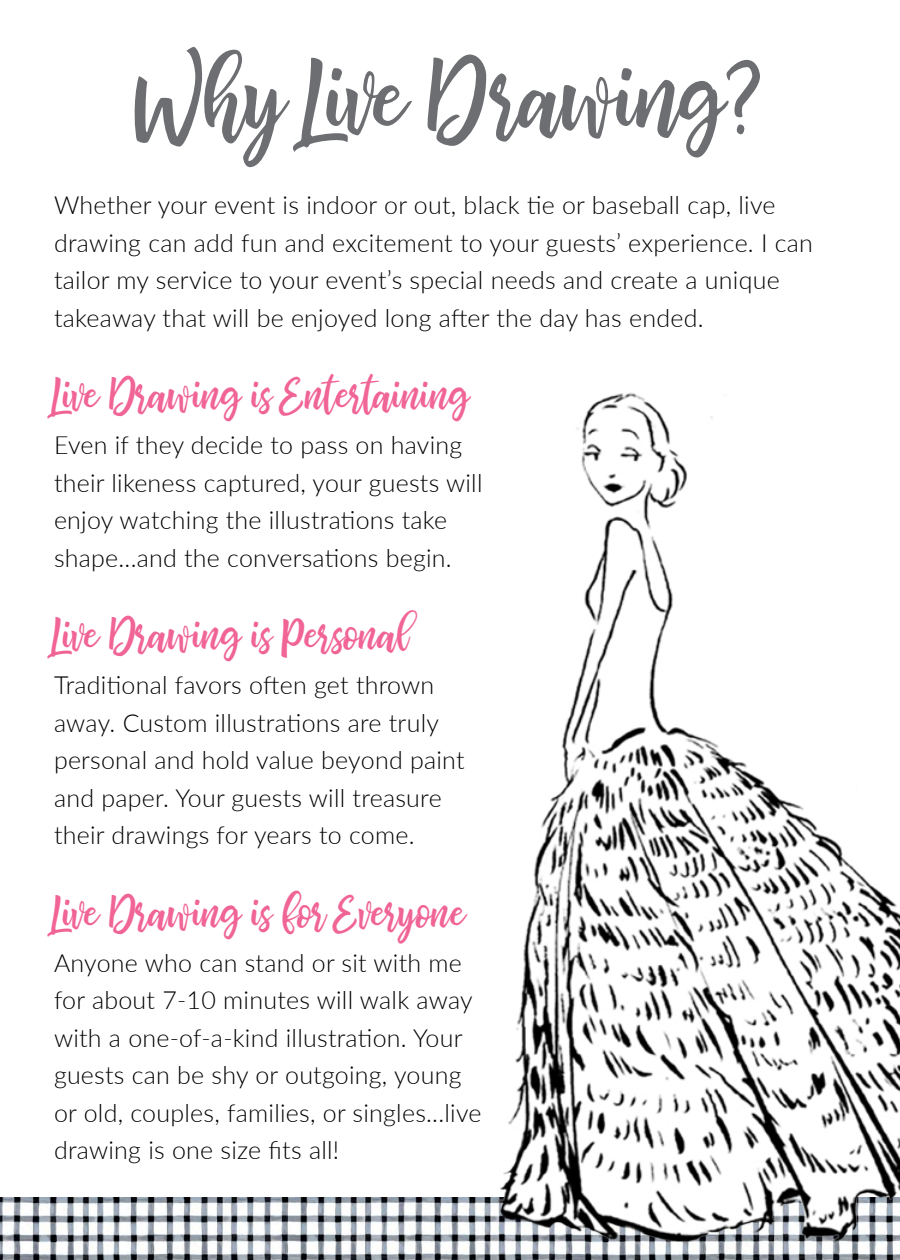
<style>
.page{position:relative;width:900px;height:1260px;background:#fff}
.page>*{position:absolute;margin:0;border:0;box-sizing:border-box;transform-origin:0 0}
.t1{font:90px "bhatoshine";color:#6d6e71}
.t2{font:40px "bhatoshine";letter-spacing:.01em;color:#f06496}
.t3{font:300 25px/37.5px "Lato";letter-spacing:.01em;color:#000}
</style>
<div class="page">
<img style="left:0;top:1197px;width:551px;height:63px">
<img style="left:551px;top:1252px;width:349px;height:8px">
<img style="left:488px;top:393px;width:412px;height:859px">
<h1 class="t1" style="left:134px;top:30px;width:633px">Why Live Drawing?</h1>
<p class="t3" style="left:54px;top:185px;width:760px">Whether your event is indoor or out, black tie or baseball cap, live drawing can add fun and excitement to your guests’ experience. I can tailor my service to your event’s special needs and create a unique takeaway that will be enjoyed long after the day has ended.</p>
<h2 class="t2" style="left:54px;top:365px;width:417px">Live Drawing is Entertaining</h2>
<p class="t3" style="left:54px;top:425px;width:430px">Even if they decide to pass on having their likeness captured, your guests will enjoy watching the illustrations take shape...and the conversations begin.</p>
<h2 class="t2" style="left:54px;top:605px;width:356px">Live Drawing is Personal</h2>
<p class="t3" style="left:54px;top:665px;width:412px">Traditional favors often get thrown away. Custom illustrations are truly personal and hold value beyond paint and paper. Your guests will treasure their drawings for years to come.</p>
<h2 class="t2" style="left:54px;top:883px;width:412px">Live Drawing is for Everyone</h2>
<p class="t3" style="left:54px;top:943px;width:429px">Anyone who can stand or sit with me for about 7-10 minutes will walk away with a one-of-a-kind illustration. Your guests can be shy or outgoing, young or old, couples, families, or singles...live drawing is one size fits all!</p>
</div>
